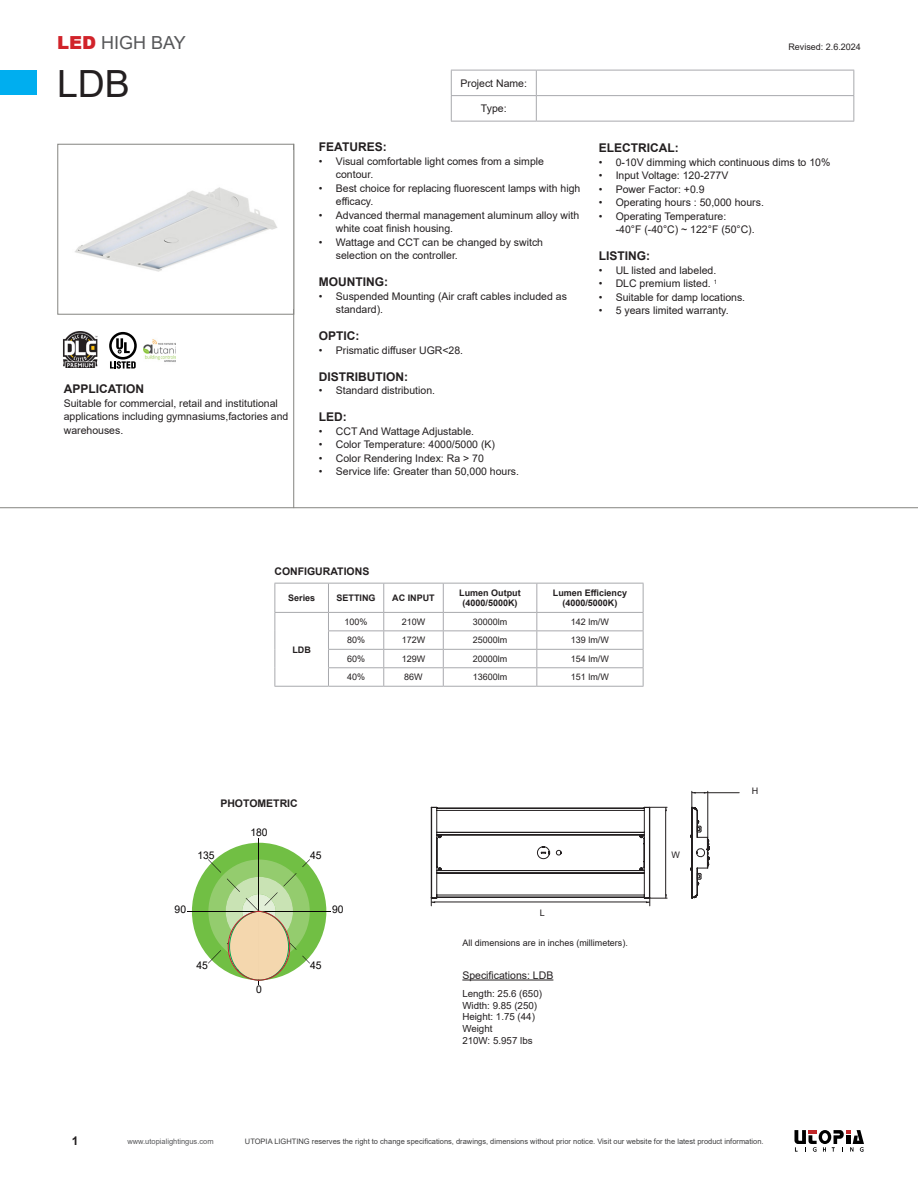
<style>
.page{position:relative;width:918px;height:1188px;background:#fff}
.page>*{position:absolute;margin:0;border:0;box-sizing:border-box;transform-origin:0 0}
.t1{font:37.5px "Arial";color:#231f20}
.t2{font:18px "Arial";color:#57585a}
.t3{font:700 12px "Arial";color:#231f20}
.t4{font:10.5px/13.5px "Arial";color:#231f20}
.t5{font:700 10.5px "Arial";color:#231f20}
.t6{font:10.5px "Arial";color:#060304}
.t7{font:9.75px/11.7px "Arial";color:#231f20}
.t8{font:9px "Arial";color:#231f20}
.t9{font:700 9px "Arial";color:#231f20}
.t10{font:7.5px "Arial";color:#3e3e3f}
.t11{font:7.5px "Arial";color:#57585a}
.s1{font-weight:900;color:#d1232a}
</style>
<div class="page">
<div style="left:0;top:70px;width:37px;height:25px;background:#00aeef"></div>
<svg style="left:794px;top:1130px;width:70px;height:22px"></svg>
<hr style="left:0;top:507px;width:918px;height:1px;background:#848480">
<hr style="left:293px;top:144px;width:1px;height:364px;background:#848480">
<img style="left:75px;top:187px;width:202px;height:85px">
<div style="left:57px;top:144px;width:237px;height:171px;border:1px solid #848480"></div>
<img style="left:63px;top:331px;width:35px;height:37px">
<svg style="left:451px;top:70px;width:403px;height:51px"></svg>
<hr style="left:451px;top:121px;width:85px;height:1px;background:#a8a9ad">
<hr style="left:536px;top:121px;width:318px;height:1px;background:#a8a9ad">
<svg style="left:430px;top:806px;width:237px;height:100px"></svg>
<hr style="left:708px;top:792px;width:31px;height:1px;background:#231f20">
<svg style="left:690px;top:791px;width:20px;height:108px"></svg>
<hr style="left:462px;top:980px;width:91px;height:1px;background:#231f20">
<svg style="left:110px;top:361px;width:26px;height:8px"></svg>
<svg style="left:109px;top:332px;width:28px;height:28px"></svg>
<svg style="left:112px;top:334px;width:22px;height:23px"></svg>
<svg style="left:116px;top:338px;width:14px;height:15px"></svg>
<div style="left:192px;top:843px;width:134px;height:137px;background:#71bf44;border-radius:50%"></div>
<hr style="left:259px;top:838px;width:1px;height:147px;background:#060304">
<hr style="left:187px;top:911px;width:144px;height:1px;background:#060304">
<svg style="left:208px;top:859px;width:102px;height:122px"></svg>
<hr style="left:274px;top:686px;width:54px;height:1px;background:#a8a9ad">
<hr style="left:443px;top:686px;width:94px;height:1px;background:#a8a9ad">
<hr style="left:537px;top:686px;width:107px;height:1px;background:#a8a9ad">
<svg style="left:274px;top:583px;width:370px;height:103px"></svg>
<hr style="left:328px;top:686px;width:56px;height:1px;background:#a8a9ad">
<hr style="left:384px;top:686px;width:59px;height:1px;background:#a8a9ad">
<img style="left:144px;top:339px;width:32px;height:23px">
<p class="t2" style="left:57px;top:31px;width:130px"><span class="s1">LED</span> HIGH BAY</p>
<p class="t1" style="left:57px;top:58px;width:74px">LDB</p>
<p class="t3" style="left:64px;top:381px;width:82px">APPLICATION</p>
<p class="t4" style="left:64px;top:396px;width:226px">Suitable for commercial, retail and institutional applications including gymnasiums,factories and warehouses.</p>
<p class="t4" style="left:461px;top:76px;width:68px">Project Name:</p>
<p class="t4" style="left:481px;top:102px;width:27px">Type:</p>
<p class="t3" style="left:319px;top:139px;width:69px">FEATURES:</p>
<p class="t4" style="left:336px;top:154px;width:210px;text-indent:-17px">• Visual comfortable light comes from a simple contour.</p>
<p class="t4" style="left:336px;top:181px;width:246px;text-indent:-17px">• Best choice for replacing fluorescent lamps with high efficacy.</p>
<p class="t4" style="left:336px;top:208px;width:245px;text-indent:-17px">• Advanced thermal management aluminum alloy with white coat finish housing.</p>
<p class="t4" style="left:336px;top:235px;width:209px;text-indent:-17px">• Wattage and CCT can be changed by switch selection on the controller.</p>
<p class="t3" style="left:319px;top:274px;width:71px">MOUNTING:</p>
<p class="t4" style="left:336px;top:289px;width:233px;text-indent:-17px">• Suspended Mounting (Air craft cables included as standard).</p>
<p class="t3" style="left:319px;top:328px;width:42px">OPTIC:</p>
<p class="t4" style="left:319px;top:343px;width:146px">• Prismatic diffuser UGR&lt;28.</p>
<p class="t3" style="left:319px;top:368px;width:91px">DISTRIBUTION:</p>
<p class="t4" style="left:319px;top:384px;width:118px">• Standard distribution.</p>
<p class="t3" style="left:319px;top:409px;width:29px">LED:</p>
<p class="t4" style="left:319px;top:424px;width:157px">• CCT And Wattage Adjustable.</p>
<p class="t4" style="left:319px;top:438px;width:178px">• Color Temperature: 4000/5000 (K)</p>
<p class="t4" style="left:319px;top:451px;width:166px">• Color Rendering Index: Ra &gt; 70</p>
<p class="t4" style="left:319px;top:465px;width:202px">• Service life: Greater than 50,000 hours.</p>
<p class="t8" style="left:788px;top:40px;width:74px">Revised: 2.6.2024</p>
<p class="t3" style="left:599px;top:139px;width:81px">ELECTRICAL:</p>
<p class="t4" style="left:599px;top:155px;width:233px">• 0-10V dimming which continuous dims to 10%</p>
<p class="t4" style="left:599px;top:169px;width:131px">• Input Voltage: 120-277V</p>
<p class="t4" style="left:599px;top:182px;width:108px">• Power Factor: +0.9</p>
<p class="t4" style="left:599px;top:196px;width:167px">• Operating hours : 50,000 hours.</p>
<p class="t4" style="left:616px;top:209px;width:141px;text-indent:-17px">• Operating Temperature: -40°F (-40°C) ~ 122°F (50°C).</p>
<p class="t3" style="left:599px;top:247px;width:53px">LISTING:</p>
<p class="t4" style="left:599px;top:263px;width:119px">• UL listed and labeled.</p>
<p class="t4" style="left:599px;top:277px;width:120px">• DLC premium listed. <sup>1</sup></p>
<p class="t4" style="left:599px;top:290px;width:148px">• Suitable for damp locations.</p>
<p class="t4" style="left:599px;top:304px;width:132px">• 5 years limited warranty.</p>
<p class="t5" style="left:274px;top:564px;width:96px">CONFIGURATIONS</p>
<p class="t9" style="left:288px;top:592px;width:29px">Series</p>
<p class="t9" style="left:337px;top:592px;width:41px">SETTING</p>
<p class="t9" style="left:392px;top:592px;width:44px">AC INPUT</p>
<p class="t9" style="left:459px;top:586px;width:63px">Lumen Output</p>
<p class="t9" style="left:463px;top:597px;width:57px">(4000/5000K)</p>
<p class="t9" style="left:553px;top:586px;width:76px">Lumen Efficiency</p>
<p class="t9" style="left:562px;top:597px;width:57px">(4000/5000K)</p>
<p class="t9" style="left:292px;top:643px;width:20px">LDB</p>
<p class="t8" style="left:345px;top:616px;width:25px">100%</p>
<p class="t8" style="left:402px;top:616px;width:25px">210W</p>
<p class="t8" style="left:473px;top:616px;width:36px">30000lm</p>
<p class="t8" style="left:571px;top:616px;width:40px">142 lm/W</p>
<p class="t8" style="left:347px;top:634px;width:20px">80%</p>
<p class="t8" style="left:402px;top:634px;width:25px">172W</p>
<p class="t8" style="left:473px;top:634px;width:36px">25000lm</p>
<p class="t8" style="left:571px;top:634px;width:40px">139 lm/W</p>
<p class="t8" style="left:347px;top:652px;width:20px">60%</p>
<p class="t8" style="left:402px;top:652px;width:25px">129W</p>
<p class="t8" style="left:473px;top:652px;width:36px">20000lm</p>
<p class="t8" style="left:571px;top:652px;width:40px">154 lm/W</p>
<p class="t8" style="left:347px;top:671px;width:20px">40%</p>
<p class="t8" style="left:404px;top:671px;width:20px">86W</p>
<p class="t8" style="left:473px;top:671px;width:36px">13600lm</p>
<p class="t8" style="left:571px;top:671px;width:40px">151 lm/W</p>
<p class="t5" style="left:220px;top:796px;width:79px">PHOTOMETRIC</p>
<p class="t6" style="left:250px;top:825px;width:19px">180</p>
<p class="t6" style="left:197px;top:848px;width:19px">135</p>
<p class="t6" style="left:310px;top:848px;width:13px">45</p>
<p class="t6" style="left:175px;top:902px;width:13px">90</p>
<p class="t6" style="left:332px;top:902px;width:13px">90</p>
<p class="t6" style="left:196px;top:958px;width:13px">45</p>
<p class="t6" style="left:310px;top:958px;width:13px">45</p>
<p class="t6" style="left:256px;top:982px;width:7px">0</p>
<p class="t8" style="left:540px;top:906px;width:7px">L</p>
<p class="t8" style="left:462px;top:937px;width:167px">All dimensions are in inches (millimeters).</p>
<p class="t4" style="left:462px;top:968px;width:93px">Specifications: LDB</p>
<p class="t7" style="left:462px;top:988px;width:81px">Length: 25.6 (650)</p>
<p class="t7" style="left:462px;top:999px;width:76px">Width: 9.85 (250)<br>Height: 1.75 (44)</p>
<p class="t7" style="left:462px;top:1023px;width:72px">Weight<br>210W: 5.957 lbs</p>
<p class="t8" style="left:672px;top:849px;width:10px">W</p>
<p class="t8" style="left:752px;top:785px;width:8px">H</p>
<p class="t3" style="left:72px;top:1133px;width:8px">1</p>
<p class="t11" style="left:127px;top:1136px;width:88px">www.utopialightingus.com</p>
<p class="t10" style="left:245px;top:1136px;width:520px">UTOPIA LIGHTING reserves the right to change specifications, drawings, dimensions without prior notice. Visit our website for the latest product information.</p>
</div>
